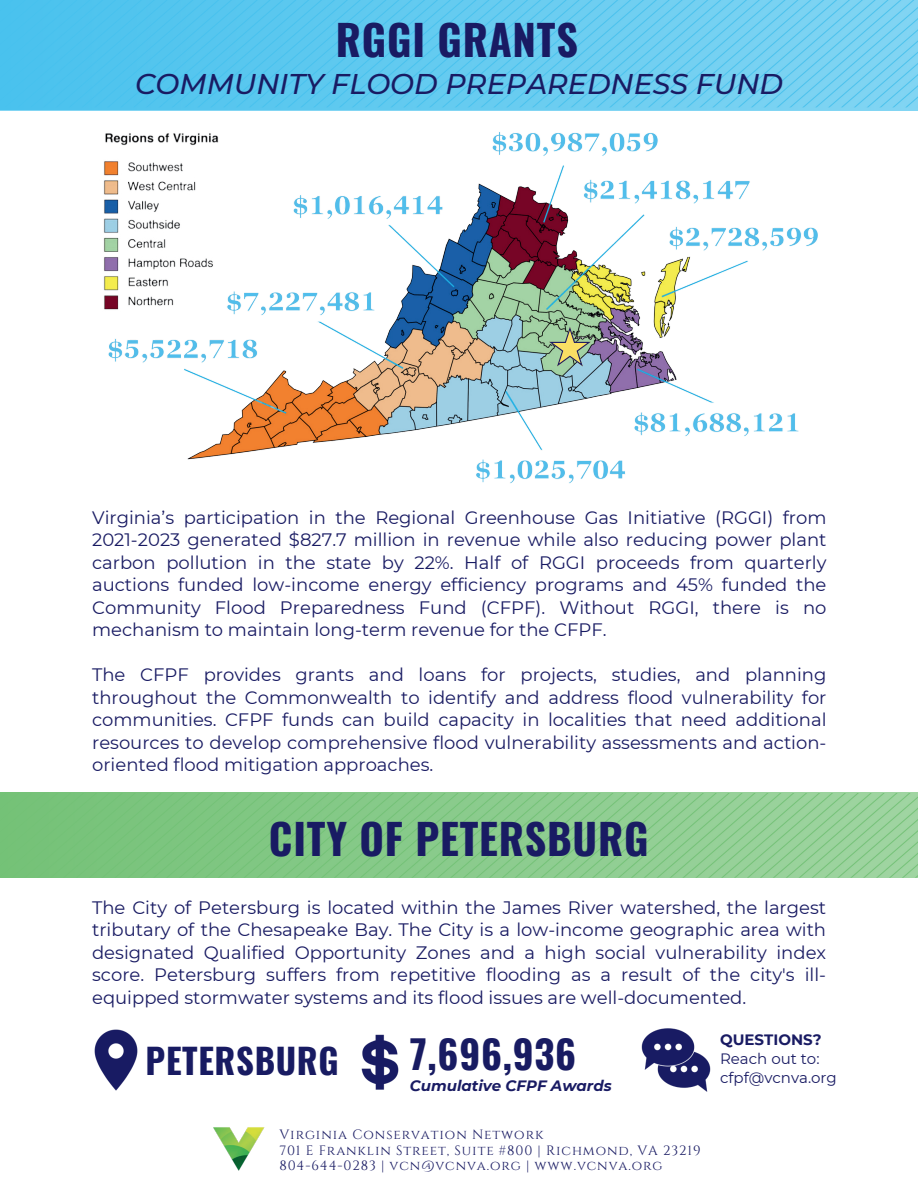
<style>
.page{position:relative;width:918px;height:1188px;background:#fff}
.page>*{position:absolute;margin:0;border:0;box-sizing:border-box;transform-origin:0 0}
.t1{font:700 42px "Oswald";letter-spacing:.02em;color:#191b63}
.t2{font:700 39px "Oswald";letter-spacing:.02em;color:#181b62}
.t3{font:700 34.8px "Oswald";letter-spacing:.02em;color:#181b62}
.t4{font:italic 500 28.5px "Montserrat";color:#191b63}
.t5{font:18px/22.5px "Montserrat";color:#191b63;text-align:justify}
.t6{font:15px/19.2px "Montserrat";color:#191b63}
.t7{font:italic 700 15px "Montserrat";color:#191b63}
.t8{font:700 15px "Montserrat";color:#191b63}
.t9{font:13.5px/15.8px "Cinzel";letter-spacing:.065em;color:#191b63}
</style>
<div class="page">
<svg style="left:0;top:0;width:918px;height:111px"></svg>
<img style="left:95px;top:101px;width:731px;height:383px">
<div style="left:188px;top:172px;width:78px;height:108px;background:#fff"></div>
<img style="left:95px;top:111px;width:133px;height:211px">
<svg style="left:549px;top:327px;width:42px;height:39px"></svg>
<svg style="left:0;top:792px;width:918px;height:86px"></svg>
<img style="left:213px;top:1127px;width:52px;height:44px">
<img style="left:94px;top:1029px;width:44px;height:62px">
<img style="left:641px;top:1028px;width:70px;height:64px">
<img style="left:361px;top:1034px;width:38px;height:56px">
<h1 class="t1" style="left:336px;top:18px;width:244px">RGGI GRANTS</h1>
<h3 class="t4" style="left:135px;top:64px;width:650px">COMMUNITY FLOOD PREPAREDNESS FUND</h3>
<p class="t5" style="left:92px;top:506px;width:736px">Virginia’s participation in the Regional Greenhouse Gas Initiative (RGGI) from 2021-2023 generated $827.7 million in revenue while also reducing power plant carbon pollution in the state by 22%. Half of RGGI proceeds from quarterly auctions funded low-income energy efficiency programs and 45% funded the Community Flood Preparedness Fund (CFPF). Without RGGI, there is no mechanism to maintain long-term revenue for the CFPF.</p>
<p class="t5" style="left:92px;top:663px;width:736px">The CFPF provides grants and loans for projects, studies, and planning throughout the Commonwealth to identify and address flood vulnerability for communities. CFPF funds can build capacity in localities that need additional resources to develop comprehensive flood vulnerability assessments and action&shy;oriented flood mitigation approaches.</p>
<h1 class="t1" style="left:269px;top:817px;width:381px">CITY OF PETERSBURG</h1>
<p class="t5" style="left:92px;top:896px;width:736px">The City of Petersburg is located within the James River watershed, the largest tributary of the Chesapeake Bay. The City is a low-income geographic area with designated Qualified Opportunity Zones and a high social vulnerability index score. Petersburg suffers from repetitive flooding as a result of the city's ill&shy;equipped stormwater systems and its flood issues are well-documented.</p>
<h3 class="t3" style="left:146px;top:1042px;width:195px">PETERSBURG</h3>
<h2 class="t2" style="left:410px;top:1034px;width:168px">7,696,936</h2>
<p class="t7" style="left:410px;top:1074px;width:203px">Cumulative CFPF Awards</p>
<p class="t9" style="left:279px;top:1126px;width:423px">Virginia Conservation Network<br>701 E Franklin Street, Suite #800 | Richmond, VA 23219<br>804-644-0283 | vcn@vcnva.org | www.vcnva.org</p>
<p class="t8" style="left:720px;top:1028px;width:103px">QUESTIONS?</p>
<p class="t6" style="left:720px;top:1048px;width:118px">Reach out to: cfpf@vcnva.org</p>
</div>
